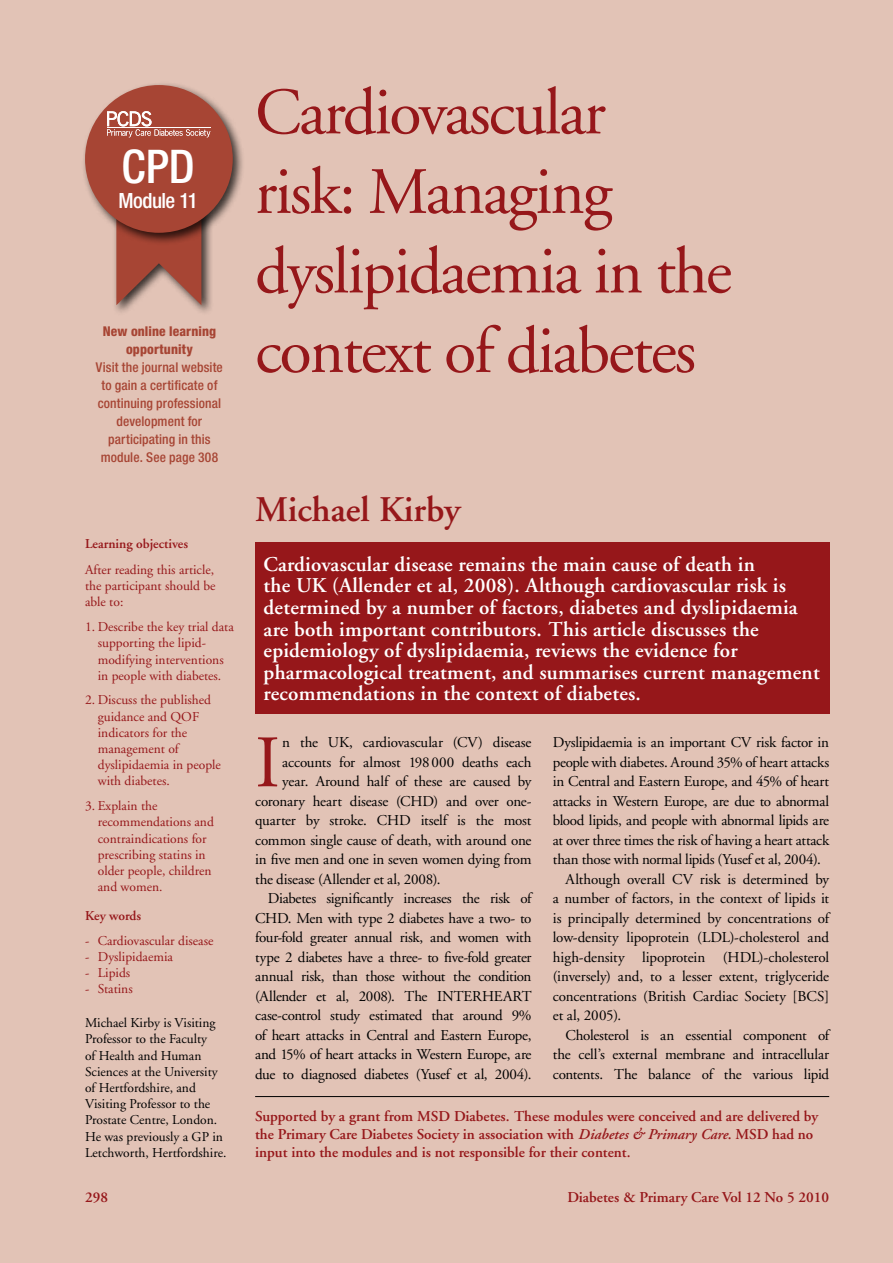
<style>
.page{position:relative;width:893px;height:1263px;background:#e2c3b6}
.page>*{position:absolute;margin:0;border:0;box-sizing:border-box;transform-origin:0 0}
.t1{font:73.8px "Adobe Garamond";color:#96171a}
.t2{font:66px/79.5px "Adobe Garamond";letter-spacing:-.03em;color:#96171a}
.t3{font:500 condensed 46.5px "Helvetica Neue";color:#fff}
.t4{font:600 36px "Adobe Garamond";color:#96171a}
.t5{font:600 21px/21.6px "Adobe Garamond";letter-spacing:.01em;color:#fff}
.t6{font:500 condensed 21px "Helvetica Neue";letter-spacing:-.025em;color:#fff}
.t7{font:15px "Adobe Garamond";letter-spacing:-.015em;color:#000}
.t8{font:600 15px/18px "Adobe Garamond";color:#96171a}
.t9{font:13.5px/16.2px "Adobe Garamond";color:#96171a}
.t10{font:13.5px/16.2px "Adobe Garamond";color:#000}
.t11{font:500 condensed 13.5px/18px "Helvetica Neue";letter-spacing:.01em;color:#a74534;text-align:center}
.t12{font:800 condensed 13.5px/18px "Helvetica Neue";letter-spacing:.01em;color:#a74534;text-align:center}
.t13{font:600 13.5px "Adobe Garamond";color:#96171a}
.s1{font-style:italic}
</style>
<div class="page">
<div style="left:255px;top:542px;width:574px;height:172px;background:#96171a"></div>
<hr style="left:255px;top:1096px;width:574px;height:1px;background:#000">
<div style="left:112px;top:188px;width:102px;height:128px;background:#000;opacity:.75"></div>
<svg style="left:116px;top:245px;width:85px;height:60px"></svg>
<div style="left:81px;top:81px;width:164px;height:164px;background:#000;opacity:.75"></div>
<div style="left:85px;top:85px;width:148px;height:148px;background:#a74534;border-radius:50%"></div>
<svg style="left:107px;top:111px;width:103px;height:26px"></svg>
<hr style="left:107px;top:128px;width:104px;height:1px;background:#fff">
<h3 class="t3" style="left:122px;top:139px;width:75px">CPD</h3>
<h3 class="t6" style="left:118px;top:188px;width:81px">Module 11</h3>
<p class="t12" style="left:103px;top:322px;width:115px">New online learning opportunity</p>
<p class="t11" style="left:96px;top:358px;width:128px">Visit the journal website to gain a certificate of continuing professional development for participating in this module. See page 308</p>
<p class="t13" style="left:85px;top:536px;width:104px">Learning objectives</p>
<p class="t9" style="left:85px;top:562px;width:132px;text-align:justify">After reading this article, the participant should be able to:</p>
<p class="t9" style="left:98px;top:619px;width:138px;text-indent:-13px">1. Describe the key trial data supporting the lipid&shy;modifying interventions in people with diabetes.</p>
<p class="t9" style="left:98px;top:692px;width:125px;text-indent:-13px">2. Discuss the published guidance and QOF indicators for the management of dyslipidaemia in people with diabetes.</p>
<p class="t9" style="left:98px;top:798px;width:118px;text-indent:-13px">3. Explain the recommendations and contraindications for prescribing statins in older people, children and women.</p>
<p class="t13" style="left:85px;top:908px;width:58px">Key words</p>
<p class="t9" style="left:85px;top:933px;width:130px">- Cardiovascular disease</p>
<p class="t9" style="left:85px;top:949px;width:89px">- Dyslipidaemia</p>
<p class="t9" style="left:85px;top:965px;width:47px">- Lipids</p>
<p class="t9" style="left:85px;top:981px;width:49px">- Statins</p>
<p class="t10" style="left:85px;top:1015px;width:143px">Michael Kirby is Visiting<br>Professor to the Faculty<br>of Health and Human<br>Sciences at the University of Hertfordshire, and<br>Visiting Professor to the<br>Prostate Centre, London.<br>He was previously a GP in<br>Letchworth, Hertfordshire.</p>
<h2 class="t2" style="left:255px;top:74px;width:478px">Cardiovascular<br>risk: Managing dyslipidaemia in the context of diabetes</h2>
<h3 class="t4" style="left:255px;top:490px;width:207px">Michael Kirby</h3>
<p class="t5" style="left:264px;top:554px;width:558px">Cardiovascular disease remains the main cause of death in<br>the UK (Allender et al, 2008). Although cardiovascular risk is determined by a number of factors, diabetes and dyslipidaemia are both important contributors. This article discusses the epidemiology of dyslipidaemia, reviews the evidence for pharmacological treatment, and summarises current management recommendations in the context of diabetes.</p>
<h1 class="t1" style="left:255px;top:723px;width:26px">I</h1>
<p class="t7" style="left:282px;top:734px;width:251px">n the UK, cardiovascular (CV) disease</p>
<p class="t7" style="left:282px;top:754px;width:251px">accounts for almost 198 000 deaths each</p>
<p class="t7" style="left:282px;top:773px;width:251px">year. Around half of these are caused by</p>
<p class="t7" style="left:255px;top:793px;width:278px">coronary heart disease (CHD) and over one-</p>
<p class="t7" style="left:255px;top:812px;width:278px">quarter by stroke. CHD itself is the most</p>
<p class="t7" style="left:255px;top:832px;width:278px">common single cause of death, with around one</p>
<p class="t7" style="left:255px;top:851px;width:278px">in five men and one in seven women dying from</p>
<p class="t7" style="left:255px;top:871px;width:187px">the disease (Allender et al, 2008).</p>
<p class="t7" style="left:268px;top:890px;width:265px">Diabetes significantly increases the risk of</p>
<p class="t7" style="left:255px;top:910px;width:278px">CHD. Men with type 2 diabetes have a two- to</p>
<p class="t7" style="left:255px;top:929px;width:278px">four-fold greater annual risk, and women with</p>
<p class="t7" style="left:255px;top:949px;width:278px">type 2 diabetes have a three- to five-fold greater</p>
<p class="t7" style="left:255px;top:968px;width:278px">annual risk, than those without the condition</p>
<p class="t7" style="left:255px;top:988px;width:278px">(Allender et al, 2008). The INTERHEART</p>
<p class="t7" style="left:255px;top:1007px;width:278px">case-control study estimated that around 9%</p>
<p class="t7" style="left:255px;top:1027px;width:278px">of heart attacks in Central and Eastern Europe,</p>
<p class="t7" style="left:255px;top:1046px;width:278px">and 15% of heart attacks in Western Europe, are</p>
<p class="t7" style="left:255px;top:1066px;width:278px">due to diagnosed diabetes (Yusef et al, 2004).</p>
<p class="t7" style="left:553px;top:734px;width:278px">Dyslipidaemia is an important CV risk factor in</p>
<p class="t7" style="left:553px;top:754px;width:278px">people with diabetes. Around 35% of heart attacks</p>
<p class="t7" style="left:553px;top:773px;width:278px">in Central and Eastern Europe, and 45% of heart</p>
<p class="t7" style="left:553px;top:793px;width:278px">attacks in Western Europe, are due to abnormal</p>
<p class="t7" style="left:553px;top:812px;width:278px">blood lipids, and people with abnormal lipids are</p>
<p class="t7" style="left:553px;top:832px;width:278px">at over three times the risk of having a heart attack</p>
<p class="t7" style="left:553px;top:851px;width:269px">than those with normal lipids (Yusef et al, 2004).</p>
<p class="t7" style="left:566px;top:871px;width:265px">Although overall CV risk is determined by</p>
<p class="t7" style="left:553px;top:890px;width:278px">a number of factors, in the context of lipids it</p>
<p class="t7" style="left:553px;top:910px;width:278px">is principally determined by concentrations of</p>
<p class="t7" style="left:553px;top:929px;width:278px">low-density lipoprotein (LDL)-cholesterol and</p>
<p class="t7" style="left:553px;top:949px;width:278px">high-density lipoprotein (HDL)-cholesterol</p>
<p class="t7" style="left:553px;top:968px;width:278px">(inversely) and, to a lesser extent, triglyceride</p>
<p class="t7" style="left:553px;top:988px;width:278px">concentrations (British Cardiac Society [BCS]</p>
<p class="t7" style="left:553px;top:1007px;width:70px">et al, 2005).</p>
<p class="t7" style="left:566px;top:1027px;width:265px">Cholesterol is an essential component of</p>
<p class="t7" style="left:553px;top:1046px;width:278px">the cell’s external membrane and intracellular</p>
<p class="t7" style="left:553px;top:1066px;width:278px">contents. The balance of the various lipid</p>
<p class="t8" style="left:255px;top:1107px;width:565px">Supported by a grant from MSD Diabetes. These modules were conceived and are delivered by the Primary Care Diabetes Society in association with <span class="s1">Diabetes &amp; Primary Care</span>. MSD had no input into the modules and is not responsible for their content.</p>
<p class="t8" style="left:85px;top:1188px;width:24px">298</p>
<p class="t8" style="left:567px;top:1188px;width:263px">Diabetes &amp; Primary Care Vol 12 No 5 2010</p>
</div>
